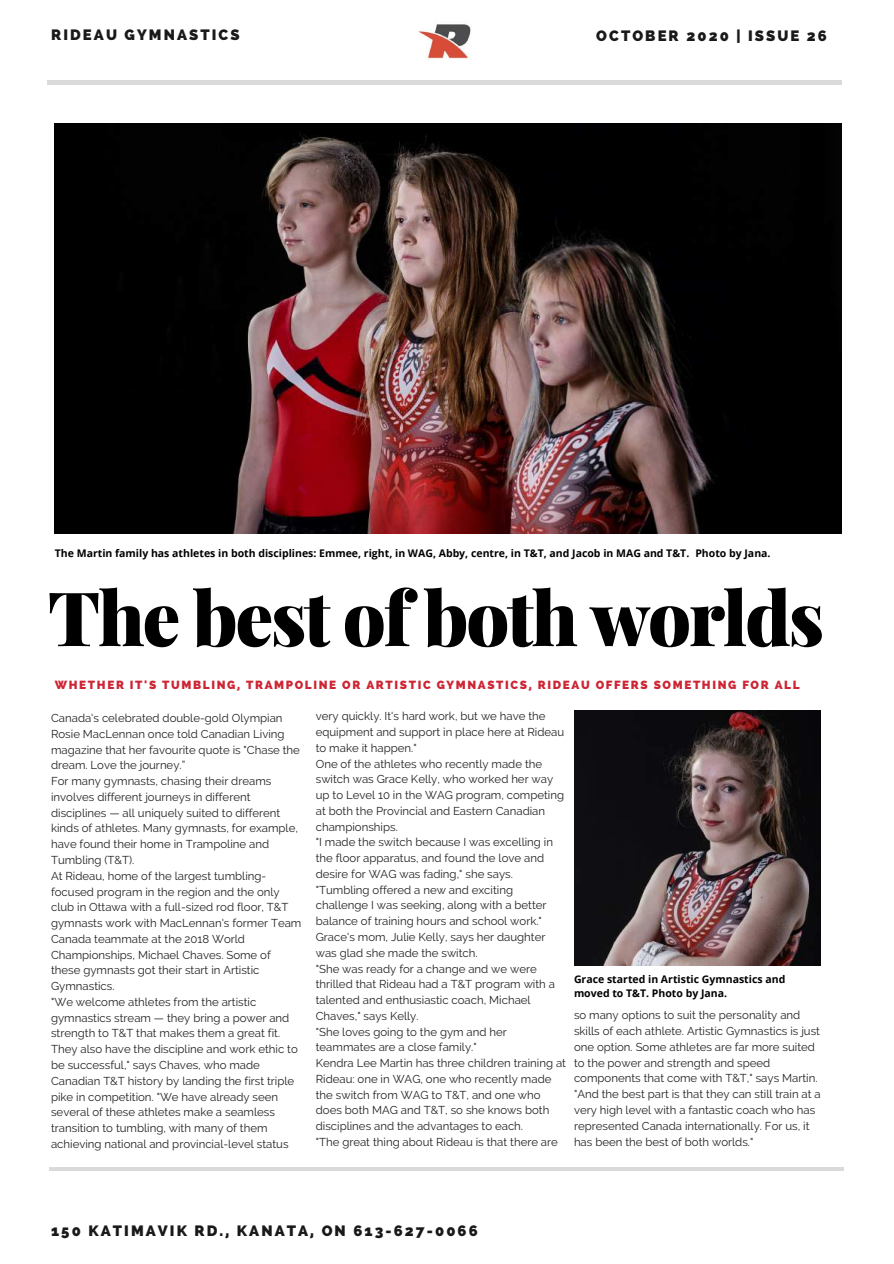
<style>
.page{position:relative;width:894px;height:1264px;background:#fff}
.page>*{position:absolute;margin:0;border:0;box-sizing:border-box;transform-origin:0 0}
.t1{font:900 75px "Playfair Display";letter-spacing:-.03em;color:#000}
.t2{font:800 14.85px "Raleway";letter-spacing:.14em;color:#191919}
.t3{font:800 11.7px "Raleway";letter-spacing:.14em;color:#cd2534}
.t4{font:11.4px/15.8px "Raleway";color:#222}
.t5{font:700 10.5px/14px "Open Sans";color:#000}
</style>
<div class="page">
<img style="left:55px;top:124px;width:786px;height:410px">
<img style="left:574px;top:710px;width:246px;height:255px">
<hr style="left:49px;top:1167px;width:794px;height:3px;background:#000">
<hr style="left:48px;top:81px;width:794px;height:3px;background:#000">
<img style="left:419px;top:24px;width:52px;height:36px">
<h2 class="t2" style="left:51px;top:26px;width:190px">RIDEAU GYMNASTICS</h2>
<h2 class="t2" style="left:596px;top:27px;width:232px">OCTOBER 2020 | ISSUE 26</h2>
<p class="t5" style="left:55px;top:546px;width:717px">The Martin family has athletes in both disciplines: Emmee, right, in WAG, Abby, centre, in T&amp;T, and Jacob in MAG and T&amp;T. Photo by Jana.</p>
<h1 class="t1" style="left:48px;top:565px;width:777px">The best of both worlds</h1>
<p class="t3" style="left:55px;top:678px;width:746px">WHETHER IT'S TUMBLING, TRAMPOLINE OR ARTISTIC GYMNASTICS, RIDEAU OFFERS SOMETHING FOR ALL</p>
<p class="t4" style="left:51px;top:710px;width:252px">Canada's celebrated double-gold Olympian Rosie MacLennan once told Canadian Living magazine that her favourite quote is "Chase the dream. Love the journey.”<br>For many gymnasts, chasing their dreams involves different journeys in different disciplines — all uniquely suited to different kinds of athletes. Many gymnasts, for example, have found their home in Trampoline and Tumbling (T&amp;T).<br>At Rideau, home of the largest tumbling&shy;focused program in the region and the only club in Ottawa with a full-sized rod floor, T&amp;T gymnasts work with MacLennan's former Team Canada teammate at the 2018 World Championships, Michael Chaves. Some of these gymnasts got their start in Artistic Gymnastics.<br>"We welcome athletes from the artistic gymnastics stream — they bring a power and strength to T&amp;T that makes them a great fit.<br>They also have the discipline and work ethic to be successful," says Chaves, who made Canadian T&amp;T history by landing the first triple pike in competition. "We have already seen several of these athletes make a seamless transition to tumbling, with many of them achieving national and provincial-level status</p>
<p class="t4" style="left:316px;top:708px;width:252px">very quickly. It's hard work, but we have the equipment and support in place here at Rideau to make it happen."<br>One of the athletes who recently made the switch was Grace Kelly, who worked her way up to Level 10 in the WAG program, competing at both the Provincial and Eastern Canadian championships.<br>"I made the switch because I was excelling in the floor apparatus, and found the love and desire for WAG was fading," she says. "Tumbling offered a new and exciting challenge I was seeking, along with a better balance of training hours and school work." Grace's mom, Julie Kelly, says her daughter was glad she made the switch.<br>"She was ready for a change and we were thrilled that Rideau had a T&amp;T program with a talented and enthusiastic coach, Michael Chaves," says Kelly.<br>"She loves going to the gym and her teammates are a close family."<br>Kendra Lee Martin has three children training at Rideau: one in WAG, one who recently made the switch from WAG to T&amp;T, and one who does both MAG and T&amp;T, so she knows both disciplines and the advantages to each.<br>"The great thing about Rideau is that there are</p>
<p class="t5" style="left:574px;top:971px;width:213px">Grace started in Artistic Gymnastics and moved to T&amp;T. Photo by Jana.</p>
<p class="t4" style="left:574px;top:1007px;width:248px">so many options to suit the personality and skills of each athlete. Artistic Gymnastics is just one option. Some athletes are far more suited to the power and strength and speed components that come with T&amp;T," says Martin. "And the best part is that they can still train at a very high level with a fantastic coach who has represented Canada internationally. For us, it has been the best of both worlds."</p>
<h2 class="t2" style="left:51px;top:1221px;width:428px">150 KATIMAVIK RD., KANATA, ON 613-627-0066</h2>
</div>
